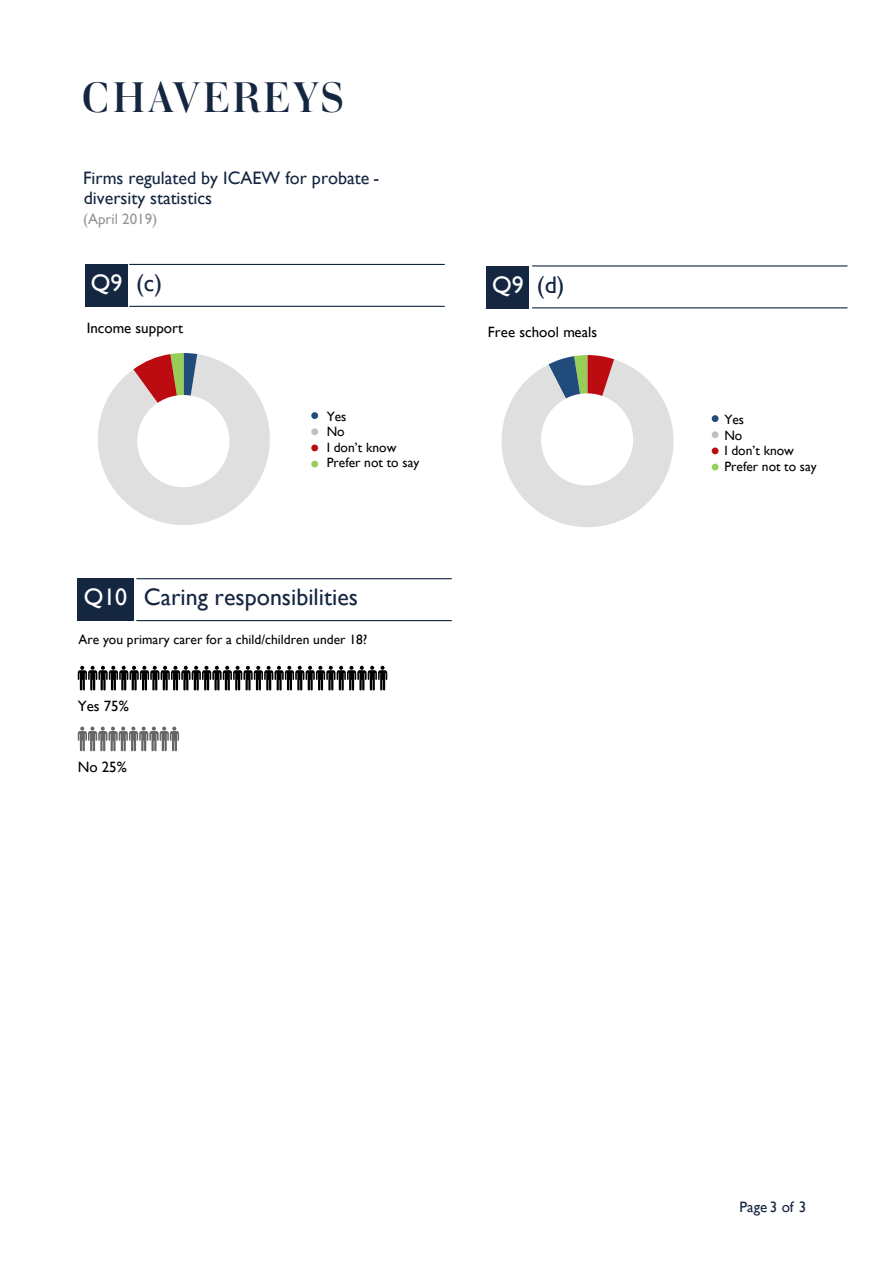
<style>
.page{position:relative;width:893px;height:1263px;background:#fff}
.page>*{position:absolute;margin:0;border:0;box-sizing:border-box;transform-origin:0 0}
.t1{font:600 41.7px "Home Display";letter-spacing:.05em;color:#152641}
.t2{font:24px "Gill Sans";color:#152641}
.t3{font:18px/20px "Gill Sans";color:#152641}
.t4{font:15px "Gill Sans";color:#000}
.t5{font:15px "Gill Sans";color:#959595}
.t6{font:15px "Gill Sans";color:#152641}
.t7{font:13.5px/15.6px "Gill Sans";color:#000}
.s1{color:#fff}
</style>
<div class="page">
<svg style="left:98px;top:353px;width:172px;height:172px"></svg>
<div style="left:85px;top:264px;width:43px;height:43px;background:#152641"></div>
<div style="left:486px;top:267px;width:43px;height:42px;background:#152641"></div>
<div style="left:137px;top:395px;width:92px;height:92px;background:#fff;border-radius:50%"></div>
<svg style="left:501px;top:355px;width:173px;height:172px"></svg>
<div style="left:541px;top:393px;width:92px;height:92px;background:#fff;border-radius:50%"></div>
<div style="left:311px;top:412px;width:7px;height:7px;background:#214b7b;border-radius:50%"></div>
<div style="left:311px;top:428px;width:7px;height:7px;background:#bfbfbf;border-radius:50%"></div>
<div style="left:311px;top:444px;width:7px;height:7px;background:#bc0c11;border-radius:50%"></div>
<div style="left:311px;top:461px;width:7px;height:6px;background:#96ce58;border-radius:50%"></div>
<div style="left:712px;top:415px;width:6px;height:7px;background:#214b7b;border-radius:50%"></div>
<div style="left:712px;top:431px;width:6px;height:7px;background:#bfbfbf;border-radius:50%"></div>
<div style="left:712px;top:447px;width:6px;height:7px;background:#bc0c11;border-radius:50%"></div>
<svg style="left:712px;top:464px;width:6px;height:6px"></svg>
<svg style="left:78px;top:666px;width:309px;height:25px"></svg>
<svg style="left:78px;top:726px;width:101px;height:26px"></svg>
<div style="left:78px;top:578px;width:56px;height:43px;background:#152641"></div>
<hr style="left:130px;top:264px;width:314px;height:1px;background:#152641">
<hr style="left:130px;top:306px;width:314px;height:1px;background:#152641">
<hr style="left:532px;top:265px;width:315px;height:1px;background:#152641">
<hr style="left:532px;top:307px;width:315px;height:1px;background:#152641">
<hr style="left:137px;top:578px;width:314px;height:1px;background:#152641">
<hr style="left:137px;top:620px;width:314px;height:1px;background:#152641">
<h1 class="t1" style="left:82px;top:72px;width:264px">CHAVEREYS</h1>
<h3 class="t3" style="left:83px;top:167px;width:297px">Firms regulated by ICAEW for probate - diversity statistics</h3>
<p class="t5" style="left:83px;top:210px;width:75px">(April 2019)</p>
<h2 class="t2" style="left:91px;top:269px;width:73px"><span class="s1">Q9</span> (c)</h2>
<h2 class="t2" style="left:492px;top:271px;width:74px"><span class="s1">Q9</span> (d)</h2>
<p class="t4" style="left:87px;top:319px;width:98px">Income support</p>
<p class="t4" style="left:488px;top:323px;width:111px">Free school meals</p>
<p class="t7" style="left:327px;top:408px;width:94px">Yes<br>No<br>I don’t know<br>Prefer not to say</p>
<h2 class="t2" style="left:84px;top:583px;width:276px"><span class="s1">Q10</span> Caring responsibilities</h2>
<p class="t7" style="left:78px;top:631px;width:291px">Are you primary carer for a child/children under 18?</p>
<p class="t4" style="left:78px;top:697px;width:53px">Yes 75%</p>
<p class="t4" style="left:78px;top:758px;width:51px">No 25%</p>
<p class="t7" style="left:724px;top:412px;width:94px">Yes<br>No<br>I don’t know<br>Prefer not to say</p>
<p class="t6" style="left:739px;top:1198px;width:68px">Page 3 of 3</p>
</div>
